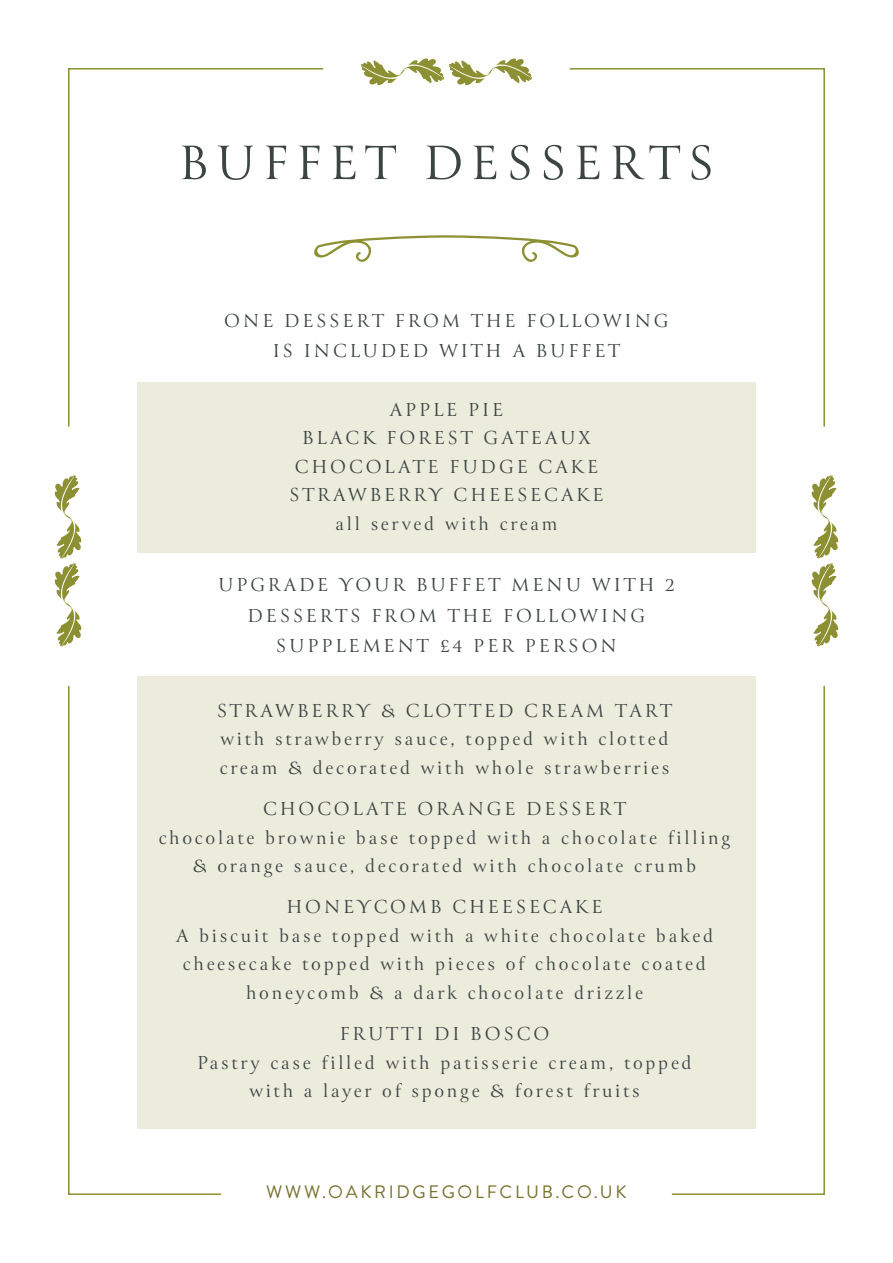
<style>
.page{position:relative;width:893px;height:1263px;background:#fff}
.page>*{position:absolute;margin:0;border:0;box-sizing:border-box;transform-origin:0 0}
.t1{font:54px "Canto";letter-spacing:.13em;color:#3d4543}
.t2{font:21px/28.5px "Canto";letter-spacing:.13em;color:#3d4543;text-align:center}
.t3{font:18px "Brandon Grotesque";letter-spacing:.15em;color:#77702d}
</style>
<div class="page">
<svg style="left:68px;top:68px;width:257px;height:359px"></svg>
<svg style="left:68px;top:686px;width:155px;height:509px"></svg>
<svg style="left:568px;top:68px;width:257px;height:360px"></svg>
<svg style="left:670px;top:684px;width:155px;height:511px"></svg>
<svg style="left:361px;top:58px;width:171px;height:27px"></svg>
<svg style="left:811px;top:475px;width:27px;height:171px"></svg>
<svg style="left:55px;top:475px;width:27px;height:171px"></svg>
<svg style="left:312px;top:235px;width:269px;height:28px"></svg>
<div style="left:137px;top:383px;width:618px;height:170px;background:#ececdd"></div>
<div style="left:137px;top:676px;width:618px;height:452px;background:#ececdd"></div>
<p class="t1" style="left:179px;top:129px;width:537px">BUFFET DESSERTS</p>
<p class="t2" style="left:224px;top:308px;width:446px">ONE DESSERT FROM THE FOLLOWING</p>
<p class="t2" style="left:273px;top:338px;width:349px">IS INCLUDED WITH A BUFFET</p>
<p class="t2" style="left:390px;top:397px;width:115px">APPLE PIE</p>
<p class="t2" style="left:302px;top:425px;width:290px">BLACK FOREST GATEAUX</p>
<p class="t2" style="left:295px;top:454px;width:305px">CHOCOLATE FUDGE CAKE</p>
<p class="t2" style="left:289px;top:482px;width:316px">STRAWBERRY CHEESECAKE</p>
<p class="t2" style="left:335px;top:511px;width:224px">all served with cream</p>
<p class="t2" style="left:218px;top:572px;width:458px;line-height:30px">UPGRADE YOUR BUFFET MENU WITH 2<br>DESSERTS FROM THE FOLLOWING</p>
<p class="t2" style="left:276px;top:632px;width:343px">SUPPLEMENT £4 PER PERSON</p>
<p class="t2" style="left:217px;top:698px;width:457px;text-align:left">STRAWBERRY &amp; CLOTTED CREAM TART with strawberry sauce, topped with clotted cream &amp; decorated with whole strawberries</p>
<p class="t2" style="left:159px;top:796px;width:573px">CHOCOLATE ORANGE DESSERT<br>chocolate brownie base topped with a chocolate filling &amp; orange sauce, decorated with chocolate crumb</p>
<p class="t2" style="left:176px;top:894px;width:539px">HONEYCOMB CHEESECAKE<br>A biscuit base topped with a white chocolate baked cheesecake topped with pieces of chocolate coated honeycomb &amp; a dark chocolate drizzle</p>
<p class="t2" style="left:197px;top:1021px;width:496px">FRUTTI DI BOSCO<br>Pastry case filled with patisserie cream, topped with a layer of sponge &amp; forest fruits</p>
<p class="t3" style="left:266px;top:1180px;width:362px">WWW.OAKRIDGEGOLFCLUB.CO.UK</p>
</div>
